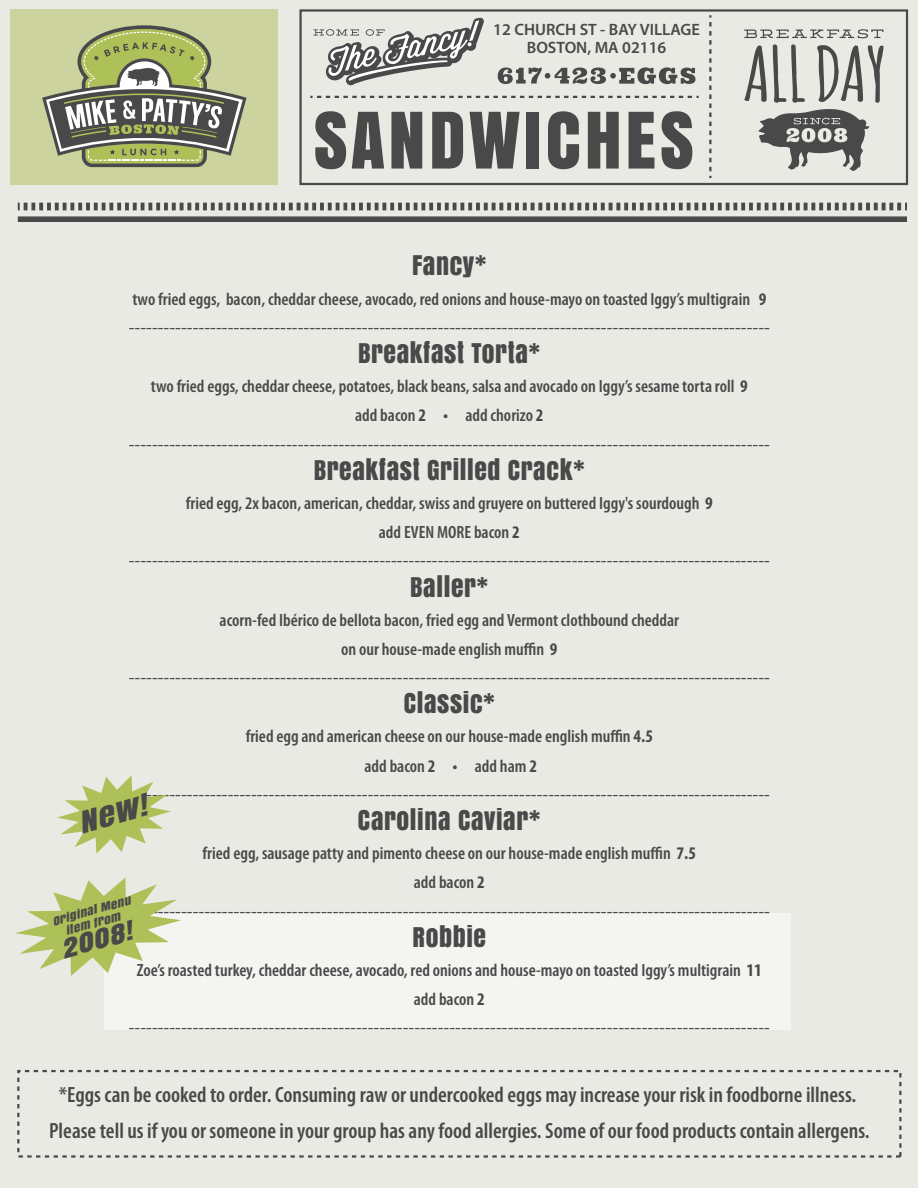
<style>
.page{position:relative;width:918px;height:1188px;background:#eaeae5}
.page>*{position:absolute;margin:0;border:0;box-sizing:border-box;transform-origin:0 0}
.t1{font:73.05px "Anton";letter-spacing:.05em;color:#49494a}
.t2{font:italic 28.05px "Anton";color:#49494a;scale:1.23 1}
.t3{font:25.35px "Anton";letter-spacing:.025em;color:#49494a}
.t4{font:italic 24.45px "Anton";color:#49494a;scale:1.23 1}
.t5{font:600 condensed 22.2px/36.2px "Myriad Pro";color:#49494a;text-align:center}
.t6{font:condensed 20.7px "Myriad Pro";color:#49494a}
.t7{font:600 condensed 17.7px/29.2px "Myriad Pro";color:#49494a;text-align:center}
.t8{font:600 16.5px/18.5px "Myriad Pro";color:#49494a;text-align:center}
.t9{font:italic 10.8px/12.8px "Anton";color:#49494a;text-align:center;scale:1.23 1}
.s1{font-weight:700}
</style>
<div class="page">
<div style="left:11px;top:9px;width:267px;height:176px;background:#ccd39e"></div>
<svg style="left:744px;top:44px;width:140px;height:127px"></svg>
<svg style="left:744px;top:29px;width:139px;height:9px"></svg>
<svg style="left:314px;top:18px;width:170px;height:67px"></svg>
<svg style="left:42px;top:25px;width:205px;height:142px"></svg>
<div style="left:299px;top:9px;width:609px;height:176px;border:2px solid #49494a"></div>
<svg style="left:18px;top:203px;width:889px;height:7px"></svg>
<div style="left:18px;top:216px;width:889px;height:6px;background:#49494a"></div>
<svg style="left:498px;top:67px;width:198px;height:17px"></svg>
<svg style="left:709px;top:15px;width:3px;height:163px"></svg>
<svg style="left:310px;top:96px;width:389px;height:2px"></svg>
<div style="left:17px;top:1070px;width:885px;height:88px;border:2px dashed #49494a"></div>
<div style="left:104px;top:913px;width:687px;height:116px;background:#f4f4f1"></div>
<svg style="left:57px;top:775px;width:114px;height:79px"></svg>
<svg style="left:15px;top:877px;width:166px;height:99px"></svg>
<p class="t8" style="left:493px;top:20px;width:208px">12 CHURCH ST - BAY VILLAGE<br>BOSTON, MA 02116</p>
<h1 class="t1" style="left:314px;top:83px;width:382px">SANDWICHES</h1>
<p class="t3" style="left:412px;top:246px;width:76px">FANCY*</p>
<p class="t7" style="left:132px;top:284px;width:635px">two fried eggs, bacon, cheddar cheese, avocado, red onions and house-mayo on toasted Iggy’s multigrain <span class="s1">9</span></p>
<p class="t6" style="left:129px;top:316px;width:643px">--------------------------------------------------------------------------------------------------------------</p>
<p class="t3" style="left:358px;top:333px;width:184px">BREAKFAST TORTA*</p>
<p class="t7" style="left:151px;top:372px;width:598px">two fried eggs, cheddar cheese, potatoes, black beans, salsa and avocado on Iggy’s sesame torta roll <span class="s1">9 </span>add bacon <span class="s1">2 •</span> add chorizo <span class="s1">2</span></p>
<p class="t6" style="left:129px;top:433px;width:643px">--------------------------------------------------------------------------------------------------------------</p>
<p class="t3" style="left:314px;top:450px;width:273px">BREAKFAST GRILLED CRACK*</p>
<p class="t7" style="left:186px;top:489px;width:529px">fried egg, 2x bacon, american, cheddar, swiss and gruyere on buttered Iggy's sourdough <span class="s1">9 </span>add EVEN MORE bacon <span class="s1">2</span></p>
<p class="t6" style="left:129px;top:549px;width:643px">--------------------------------------------------------------------------------------------------------------</p>
<p class="t3" style="left:410px;top:567px;width:80px">BALLER*</p>
<p class="t7" style="left:220px;top:606px;width:461px">acorn-fed Ibérico de bellota bacon, fried egg and Vermont clothbound cheddar on our house-made english muffin <span class="s1">9</span></p>
<p class="t6" style="left:129px;top:666px;width:643px">--------------------------------------------------------------------------------------------------------------</p>
<p class="t3" style="left:404px;top:683px;width:93px">CLASSIC*</p>
<p class="t7" style="left:246px;top:722px;width:409px">fried egg and american cheese on our house-made english muffin <span class="s1">4.5 </span>add bacon <span class="s1">2 •</span> add ham <span class="s1">2</span></p>
<p class="t6" style="left:129px;top:783px;width:643px">--------------------------------------------------------------------------------------------------------------</p>
<p class="t3" style="left:358px;top:800px;width:184px">CAROLINA CAVIAR*</p>
<p class="t7" style="left:203px;top:839px;width:495px">fried egg, sausage patty and pimento cheese on our house-made english muffin <span class="s1">7.5 </span>add bacon <span class="s1">2</span></p>
<p class="t6" style="left:129px;top:900px;width:643px">--------------------------------------------------------------------------------------------------------------</p>
<p class="t3" style="left:413px;top:917px;width:75px">ROBBIE</p>
<p class="t7" style="left:137px;top:956px;width:627px">Zoe’s roasted turkey, cheddar cheese, avocado, red onions and house-mayo on toasted Iggy’s multigrain <span class="s1">11 </span>add bacon <span class="s1">2</span></p>
<p class="t6" style="left:129px;top:1016px;width:643px">--------------------------------------------------------------------------------------------------------------</p>
<h2 class="t2" style="left:72px;top:802px;width:58px;rotate:-16deg">New!</h2>
<p class="t9" style="left:51px;top:915px;width:67px;rotate:-16deg">Original Menu item from</p>
<p class="t4" style="left:56px;top:931px;width:60px;rotate:-16deg">2008!</p>
<p class="t5" style="left:49px;top:1077px;width:822px">*Eggs can be cooked to order. Consuming raw or undercooked eggs may increase your risk in foodborne illness.<br>Please tell us if you or someone in your group has any food allergies. Some of our food products contain allergens.</p>
</div>
